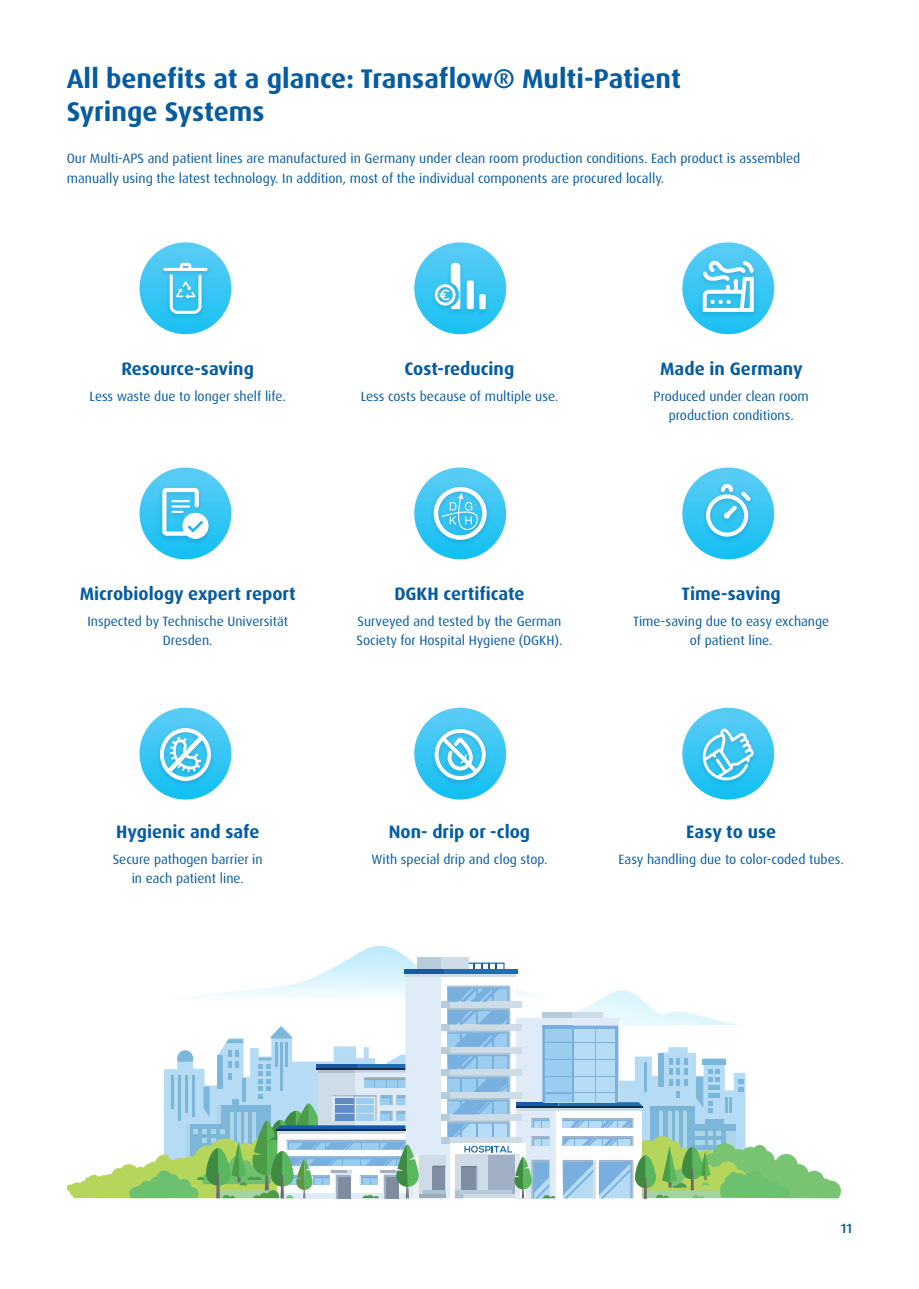
<style>
.page{position:relative;width:919px;height:1289px;background:#fff}
.page>*{position:absolute;margin:0;border:0;box-sizing:border-box;transform-origin:0 0}
.t1{font:700 27px/33px "Dax Pro";color:#065ca1}
.t2{font:700 18px "Dax Pro";color:#065ca1}
.t3{font:13.5px/19.5px "Dax Pro";color:#065ca1;text-align:center}
.t4{font:500 13.5px "Dax Pro";color:#065ca1}
</style>
<div class="page">
<svg style="left:67px;top:945px;width:773px;height:253px"></svg>
<svg style="left:139px;top:707px;width:92px;height:92px;background:#40c8f4"></svg>
<svg style="left:414px;top:707px;width:92px;height:92px;background:#40c8f4"></svg>
<svg style="left:682px;top:707px;width:92px;height:92px;background:#40c8f4"></svg>
<svg style="left:139px;top:242px;width:92px;height:92px;background:#40c7f4"></svg>
<svg style="left:414px;top:242px;width:92px;height:92px;background:#3dc7f4"></svg>
<svg style="left:682px;top:242px;width:92px;height:92px;background:#3ec7f4"></svg>
<svg style="left:139px;top:467px;width:92px;height:92px;background:#3dc7f4"></svg>
<svg style="left:414px;top:467px;width:92px;height:92px;background:#3ec7f4"></svg>
<svg style="left:682px;top:467px;width:92px;height:92px;background:#3ac7f3"></svg>
<div style="left:430px;top:260px;width:60px;height:56px;background:#065ca1;opacity:.25"></div>
<svg style="left:434px;top:263px;width:26px;height:46px"></svg>
<div style="left:466px;top:280px;width:8px;height:29px;background:#fff;border-radius:2px"></div>
<svg style="left:479px;top:294px;width:6px;height:15px"></svg>
<div style="left:698px;top:726px;width:60px;height:61px;background:#065ca1;opacity:.25"></div>
<svg style="left:702px;top:728px;width:51px;height:52px"></svg>
<div style="left:430px;top:726px;width:60px;height:61px;background:#065ca1;opacity:.25"></div>
<svg style="left:434px;top:729px;width:51px;height:51px"></svg>
<div style="left:701px;top:481px;width:53px;height:62px;background:#065ca1;opacity:.25"></div>
<svg style="left:706px;top:484px;width:44px;height:52px"></svg>
<div style="left:155px;top:725px;width:61px;height:62px;background:#065ca1;opacity:.25"></div>
<svg style="left:160px;top:728px;width:51px;height:53px"></svg>
<div style="left:157px;top:485px;width:56px;height:60px;background:#065ca1;opacity:.25"></div>
<svg style="left:162px;top:488px;width:46px;height:51px"></svg>
<div style="left:429px;top:484px;width:62px;height:62px;background:#065ca1;opacity:.25"></div>
<svg style="left:433px;top:487px;width:53px;height:53px"></svg>
<div style="left:698px;top:258px;width:60px;height:61px;background:#065ca1;opacity:.25"></div>
<svg style="left:702px;top:261px;width:51px;height:51px"></svg>
<div style="left:159px;top:260px;width:53px;height:61px;background:#065ca1;opacity:.25"></div>
<svg style="left:163px;top:263px;width:44px;height:51px"></svg>
<h1 class="t1" style="left:67px;top:62px;width:615px">All benefits at a glance: Transaflow® Multi-Patient<br>Syringe Systems</h1>
<p class="t3" style="left:67px;top:149px;width:735px;text-align:left">Our Multi-APS and patient lines are manufactured in Germany under clean room production conditions. Each product is assembled manually using the latest technology. In addition, most of the individual components are procured locally.</p>
<h2 class="t2" style="left:121px;top:357px;width:134px">Resource-saving</h2>
<p class="t3" style="left:90px;top:386px;width:198px">Less waste due to longer shelf life.</p>
<h2 class="t2" style="left:404px;top:357px;width:111px">Cost-reducing</h2>
<p class="t3" style="left:360px;top:386px;width:199px">Less costs because of multiple use.</p>
<h2 class="t2" style="left:80px;top:582px;width:217px">Microbiology expert report</h2>
<p class="t3" style="left:87px;top:611px;width:202px">Inspected by Technische Universität<br>Dresden.</p>
<h2 class="t2" style="left:394px;top:582px;width:132px">DGKH certificate</h2>
<p class="t3" style="left:356px;top:611px;width:207px;text-align:left">Surveyed and tested by the German<br>Society for Hospital Hygiene (DGKH).</p>
<h2 class="t2" style="left:660px;top:357px;width:144px">Made in Germany</h2>
<p class="t3" style="left:653px;top:386px;width:157px">Produced under clean room production conditions.</p>
<h2 class="t2" style="left:681px;top:582px;width:101px">Time-saving</h2>
<p class="t3" style="left:633px;top:611px;width:198px">Time-saving due to easy exchange of patient line.</p>
<h2 class="t2" style="left:116px;top:820px;width:145px">Hygienic and safe</h2>
<p class="t3" style="left:113px;top:849px;width:151px">Secure pathogen barrier in in each patient line.</p>
<h2 class="t2" style="left:389px;top:820px;width:143px">Non- drip or -clog</h2>
<p class="t3" style="left:371px;top:849px;width:178px">With special drip and clog stop.</p>
<h2 class="t2" style="left:686px;top:820px;width:91px">Easy to use</h2>
<p class="t3" style="left:618px;top:849px;width:227px">Easy handling due to color-coded tubes.</p>
<p class="t4" style="left:840px;top:1219px;width:13px">11</p>
</div>
